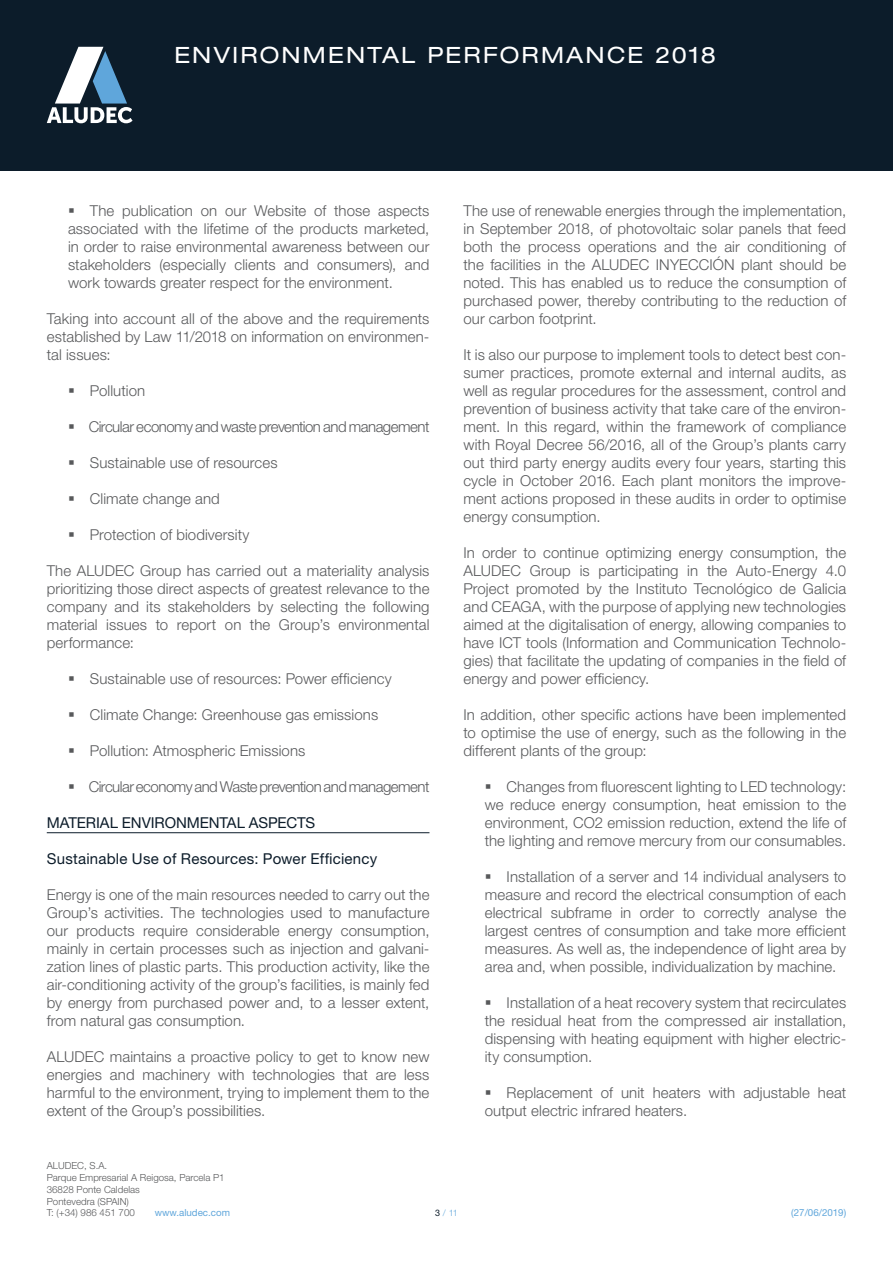
<style>
.page{position:relative;width:893px;height:1263px;background:#fff}
.page>*{position:absolute;margin:0;border:0;box-sizing:border-box;transform-origin:0 0}
.TÍTULO_DOC{font:expanded 22.5px "Helvetica Neue LT Std";letter-spacing:.1em;color:#fff}
.BodyCopy_GRIS_OSCURO{font:300 15px/18px "Helvetica Neue LT Std";letter-spacing:.005em;color:#58595b;text-align:justify}
.BodyCopy_GRIS_OSCURO-2{font:300 15px "Helvetica Neue LT Std";letter-spacing:-.035em;color:#58595b}
.Títulos_3N__ES{font:15px "Helvetica Neue LT Std";letter-spacing:.015em;color:#0c1c2a}
.Títulos_2N_Body_Copy{font:15px "Helvetica Neue LT Std";letter-spacing:-.005em;color:#0c1c2a}
.t1{font:300 9.75px/11.7px "Helvetica Neue LT Std";color:#58595b}
.t2{font:9.75px "Helvetica Neue LT Std";color:#5fa6db}
.t3{font:300 9px "Helvetica Neue LT Std";color:#5fa6db}
.s1{font-weight:400;color:#0c1c2a}
</style>
<div class="page">
<div style="left:0;top:0;width:893px;height:170px;background:#0c1c2a"></div>
<svg style="left:47px;top:47px;width:86px;height:76px"></svg>
<hr style="left:47px;top:832px;width:382px;height:1px;background:#0c1c2a">
<p class="TÍTULO_DOC" style="left:174px;top:41px;width:543px">ENVIRONMENTAL PERFORMANCE 2018</p>
<p class="BodyCopy_GRIS_OSCURO" style="left:68px;top:201px;width:363px;text-indent:22px">The publication on our Website of those aspects associated with the lifetime of the products marketed, in order to raise environmental awareness between our stakeholders (especially clients and consumers), and work towards greater respect for the environment.</p>
<p class="BodyCopy_GRIS_OSCURO" style="left:47px;top:309px;width:384px">Taking into account all of the above and the requirements established by Law 11/2018 on information on environmen&shy;tal issues:</p>
<p class="BodyCopy_GRIS_OSCURO" style="left:90px;top:381px;width:57px">Pollution</p>
<p class="BodyCopy_GRIS_OSCURO-2" style="left:89px;top:417px;width:342px">Circular economy and waste prevention and management</p>
<p class="BodyCopy_GRIS_OSCURO" style="left:90px;top:453px;width:189px">Sustainable use of resources</p>
<p class="BodyCopy_GRIS_OSCURO" style="left:90px;top:489px;width:132px">Climate change and</p>
<p class="BodyCopy_GRIS_OSCURO" style="left:90px;top:525px;width:161px">Protection of biodiversity</p>
<p class="BodyCopy_GRIS_OSCURO" style="left:47px;top:561px;width:384px">The ALUDEC Group has carried out a materiality analysis prioritizing those direct aspects of greatest relevance to the company and its stakeholders by selecting the following material issues to report on the Group’s environmental performance:</p>
<p class="BodyCopy_GRIS_OSCURO" style="left:90px;top:669px;width:303px">Sustainable use of resources: Power efficiency</p>
<p class="BodyCopy_GRIS_OSCURO" style="left:90px;top:705px;width:290px">Climate Change: Greenhouse gas emissions</p>
<p class="BodyCopy_GRIS_OSCURO" style="left:90px;top:741px;width:217px">Pollution: Atmospheric Emissions</p>
<p class="BodyCopy_GRIS_OSCURO-2" style="left:89px;top:777px;width:342px">Circular economy and Waste prevention and management</p>
<p class="Títulos_2N_Body_Copy" style="left:47px;top:814px;width:270px">MATERIAL ENVIRONMENTAL ASPECTS</p>
<p class="Títulos_3N__ES" style="left:47px;top:850px;width:332px">Sustainable Use of Resources: Power Efficiency</p>
<p class="BodyCopy_GRIS_OSCURO" style="left:47px;top:885px;width:384px">Energy is one of the main resources needed to carry out the Group’s activities. The technologies used to manufacture our products require considerable energy consumption, mainly in certain processes such as injection and galvani&shy;zation lines of plastic parts. This production activity, like the air-conditioning activity of the group’s facilities, is mainly fed by energy from purchased power and, to a lesser extent, from natural gas consumption.</p>
<p class="BodyCopy_GRIS_OSCURO" style="left:47px;top:1047px;width:384px">ALUDEC maintains a proactive policy to get to know new energies and machinery with technologies that are less harmful to the environment, trying to implement them to the extent of the Group’s possibilities.</p>
<p class="BodyCopy_GRIS_OSCURO" style="left:463px;top:201px;width:384px">The use of renewable energies through the implementation, in September 2018, of photovoltaic solar panels that feed both the process operations and the air conditioning of the facilities in the ALUDEC INYECCIÓN plant should be noted. This has enabled us to reduce the consumption of purchased power, thereby contributing to the reduction of our carbon footprint.</p>
<p class="BodyCopy_GRIS_OSCURO" style="left:463px;top:345px;width:384px">It is also our purpose to implement tools to detect best con&shy;sumer practices, promote external and internal audits, as well as regular procedures for the assessment, control and prevention of business activity that take care of the environ&shy;ment. In this regard, within the framework of compliance with Royal Decree 56/2016, all of the Group’s plants carry out third party energy audits every four years, starting this cycle in October 2016. Each plant monitors the improve&shy;ment actions proposed in these audits in order to optimise energy consumption.</p>
<p class="BodyCopy_GRIS_OSCURO" style="left:463px;top:543px;width:384px">In order to continue optimizing energy consumption, the ALUDEC Group is participating in the Auto-Energy 4.0<br>Project promoted by the Instituto Tecnológico de Galicia and CEAGA, with the purpose of applying new technologies aimed at the digitalisation of energy, allowing companies to have ICT tools (Information and Communication Technolo&shy;gies) that facilitate the updating of companies in the field of energy and power efficiency.</p>
<p class="BodyCopy_GRIS_OSCURO" style="left:463px;top:705px;width:384px">In addition, other specific actions have been implemented to optimise the use of energy, such as the following in the different plants of the group:</p>
<p class="BodyCopy_GRIS_OSCURO" style="left:485px;top:777px;width:363px;text-indent:22px">Changes from fluorescent lighting to LED technology: we reduce energy consumption, heat emission to the environment, CO2 emission reduction, extend the life of the lighting and remove mercury from our consumables.</p>
<p class="BodyCopy_GRIS_OSCURO" style="left:485px;top:867px;width:363px;text-indent:22px">Installation of a server and 14 individual analysers to measure and record the electrical consumption of each electrical subframe in order to correctly analyse the largest centres of consumption and take more efficient measures. As well as, the independence of light area by area and, when possible, individualization by machine.</p>
<p class="BodyCopy_GRIS_OSCURO" style="left:485px;top:993px;width:363px;text-indent:22px">Installation of a heat recovery system that recirculates the residual heat from the compressed air installation, dispensing with heating equipment with higher electric&shy;ity consumption.</p>
<p class="BodyCopy_GRIS_OSCURO" style="left:485px;top:1083px;width:363px;text-indent:22px">Replacement of unit heaters with adjustable heat output electric infrared heaters.</p>
<p class="t1" style="left:47px;top:1160px;width:179px">ALUDEC, S.A.<br>Parque Empresarial A Reigosa, Parcela P1<br>36828 Ponte Caldelas<br>Pontevedra (SPAIN)<br>T: (+34) 986 451 700</p>
<p class="t2" style="left:155px;top:1207px;width:77px">www.aludec.com</p>
<p class="t3" style="left:435px;top:1207px;width:24px"><span class="s1">3</span> / 11</p>
<p class="t2" style="left:791px;top:1207px;width:56px">(27/06/2019)</p>
</div>
